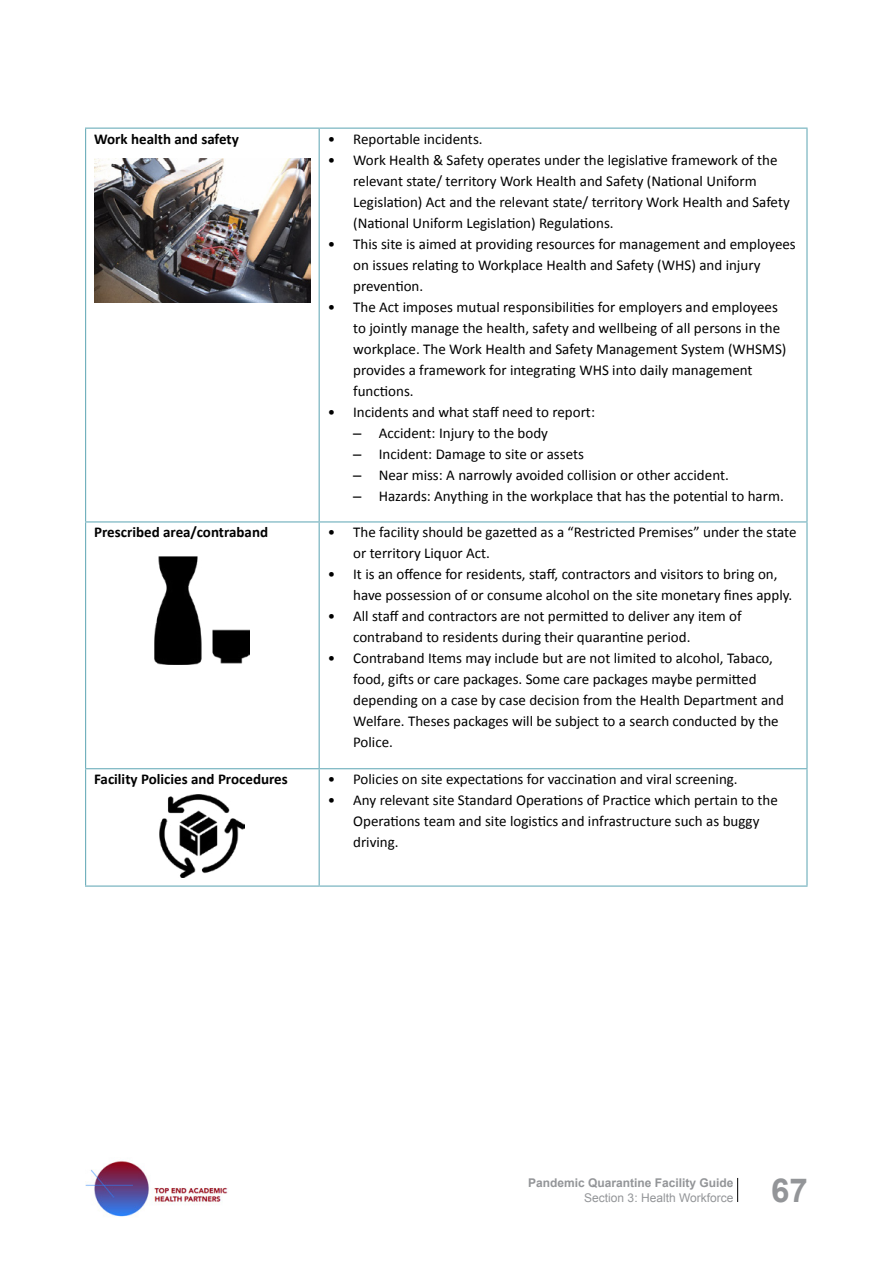
<style>
.page{position:relative;width:893px;height:1263px;background:#fff}
.page>*{position:absolute;margin:0;border:0;box-sizing:border-box;transform-origin:0 0}
.t1{font:700 33px "Arial";color:#939598}
.t2{font:15px/21px "Calibri";color:#000}
.t3{font:700 15px "Calibri";color:#000}
.t4{font:700 12px "Arial";color:#939598}
.t5{font:12px "Arial";color:#939598}
.s1{font-family:"Arial"}
</style>
<div class="page">
<svg style="left:737px;top:1178px;width:1px;height:24px"></svg>
<img style="left:85px;top:1161px;width:143px;height:56px">
<svg style="left:86px;top:129px;width:720px;height:756px"></svg>
<hr style="left:85px;top:128px;width:234px;height:1px;background:#6daebb">
<hr style="left:319px;top:128px;width:488px;height:1px;background:#6daebb">
<hr style="left:319px;top:129px;width:1px;height:392px;background:#6daebb">
<hr style="left:85px;top:521px;width:234px;height:1px;background:#6daebb">
<hr style="left:319px;top:521px;width:488px;height:1px;background:#6daebb">
<hr style="left:319px;top:522px;width:1px;height:246px;background:#6daebb">
<hr style="left:85px;top:768px;width:234px;height:1px;background:#6daebb">
<hr style="left:319px;top:768px;width:488px;height:1px;background:#6daebb">
<hr style="left:319px;top:769px;width:1px;height:116px;background:#6daebb">
<hr style="left:85px;top:129px;width:1px;height:392px;background:#6daebb">
<hr style="left:806px;top:129px;width:1px;height:392px;background:#6daebb">
<hr style="left:85px;top:522px;width:1px;height:246px;background:#6daebb">
<hr style="left:806px;top:522px;width:1px;height:246px;background:#6daebb">
<hr style="left:85px;top:769px;width:1px;height:116px;background:#6daebb">
<hr style="left:806px;top:769px;width:1px;height:116px;background:#6daebb">
<hr style="left:85px;top:885px;width:234px;height:2px;background:#6daebb">
<hr style="left:319px;top:885px;width:488px;height:2px;background:#6daebb">
<img style="left:94px;top:158px;width:217px;height:145px">
<img style="left:155px;top:556px;width:95px;height:108px">
<img style="left:160px;top:795px;width:85px;height:82px">
<p class="t3" style="left:94px;top:129px;width:146px">Work health and safety</p>
<p class="t2" style="left:328px;top:128px;width:156px">• Reportable incidents.</p>
<p class="t2" style="left:353px;top:149px;width:438px;text-indent:-26px">• Work Health &amp; Safety operates under the legislative framework of the relevant state/ territory Work Health and Safety (National Uniform Legislation) Act and the relevant state/ territory Work Health and Safety (National Uniform Legislation) Regulations.</p>
<p class="t2" style="left:353px;top:233px;width:444px;text-indent:-26px">• This site is aimed at providing resources for management and employees on issues relating to Workplace Health and Safety (WHS) and injury prevention.</p>
<p class="t2" style="left:353px;top:296px;width:435px;text-indent:-26px">• The Act imposes mutual responsibilities for employers and employees to jointly manage the health, safety and wellbeing of all persons in the workplace. The Work Health and Safety Management System (WHSMS) provides a framework for integrating WHS into daily management functions.</p>
<p class="t2" style="left:328px;top:401px;width:269px">• Incidents and what staff need to report:</p>
<p class="t2" style="left:353px;top:422px;width:196px"><span class="s1">–</span> Accident: Injury to the body</p>
<p class="t2" style="left:353px;top:443px;width:232px"><span class="s1">–</span> Incident: Damage to site or assets</p>
<p class="t2" style="left:353px;top:464px;width:377px"><span class="s1">–</span> Near miss: A narrowly avoided collision or other accident.</p>
<p class="t2" style="left:353px;top:485px;width:432px"><span class="s1">–</span> Hazards: Anything in the workplace that has the potential to harm.</p>
<p class="t3" style="left:94px;top:523px;width:175px">Prescribed area/contraband</p>
<p class="t2" style="left:353px;top:522px;width:445px;text-indent:-26px">• The facility should be gazetted as a “Restricted Premises” under the state or territory Liquor Act.</p>
<p class="t2" style="left:353px;top:564px;width:441px;text-indent:-26px">• It is an offence for residents, staff, contractors and visitors to bring on, have possession of or consume alcohol on the site monetary fines apply.</p>
<p class="t2" style="left:353px;top:606px;width:390px;text-indent:-26px">• All staff and contractors are not permitted to deliver any item of contraband to residents during their quarantine period.</p>
<p class="t2" style="left:353px;top:648px;width:432px;text-indent:-26px">• Contraband Items may include but are not limited to alcohol, Tabaco, food, gifts or care packages. Some care packages maybe permitted depending on a case by case decision from the Health Department and Welfare. Theses packages will be subject to a search conducted by the Police.</p>
<p class="t3" style="left:94px;top:770px;width:195px">Facility Policies and Procedures</p>
<p class="t2" style="left:328px;top:769px;width:412px">• Policies on site expectations for vaccination and viral screening.</p>
<p class="t2" style="left:353px;top:790px;width:426px;text-indent:-26px">• Any relevant site Standard Operations of Practice which pertain to the<br>Operations team and site logistics and infrastructure such as buggy driving.</p>
<p class="t4" style="left:528px;top:1174px;width:207px">Pandemic Quarantine Facility Guide</p>
<p class="t5" style="left:584px;top:1189px;width:151px">Section 3: Health Workforce</p>
<h1 class="t1" style="left:771px;top:1168px;width:38px">67</h1>
</div>
